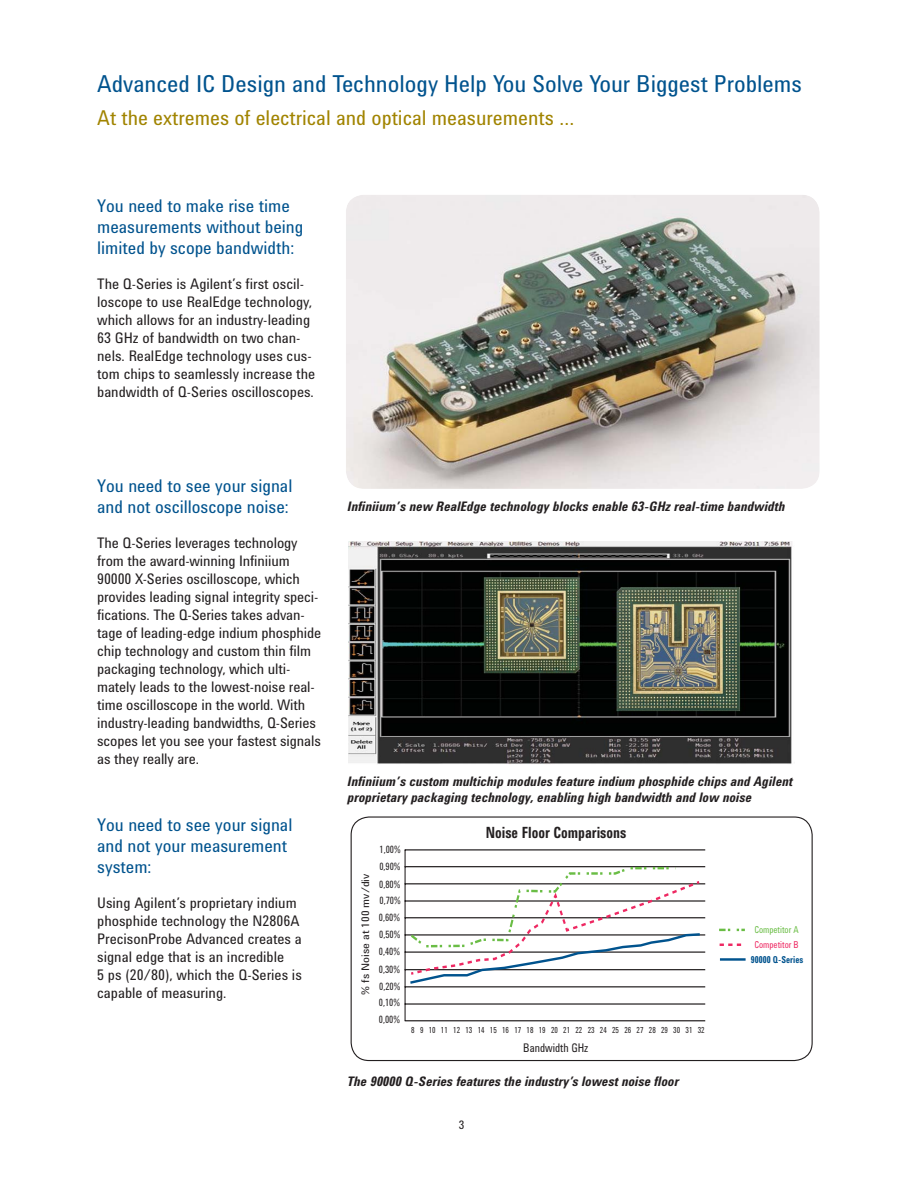
<style>
.page{position:relative;width:918px;height:1188px;background:#fff}
.page>*{position:absolute;margin:0;border:0;box-sizing:border-box;transform-origin:0 0}
.t1{font:24px "Agilent Condensed CFF";color:#00538e}
.t2{font:21px "Agilent Condensed CFF";color:#a18400}
.t3{font:18px/21px "Agilent Condensed CFF";color:#00538e}
.t4{font:700 15.9px "Agilent Condensed CFF";color:#231f20;scale:.88 1}
.t5{font:15px/18px "Agilent Condensed CFF";letter-spacing:-.005em;color:#231f20}
.t6{font:italic 700 13.5px/16.5px "Agilent Condensed CFF";color:#231f20}
.t7{font:12.3px "Agilent Condensed CFF";color:#231f20;scale:.88 1}
.t8{font:12px "Agilent Condensed CFF";color:#231f20}
.t9{font:10.65px "Agilent Condensed CFF";color:#231f20;scale:1.14 1}
.t10{font:10.35px/17px "Agilent Condensed CFF";color:#231f20;text-align:justify;scale:.88 1}
.t11{font:700 9.75px "Agilent Condensed CFF";color:#00538e;scale:.88 1}
.t12{font:9.75px "Agilent Condensed CFF";color:#6abd45;scale:.88 1}
.t13{font:9.75px "Agilent Condensed CFF";color:#ee2862;scale:.88 1}
.t14{font:8.55px "Agilent Condensed CFF";color:#231f20;scale:.88 1}
</style>
<div class="page">
<hr style="left:405px;top:849px;width:300px;height:1px;background:#231f20">
<hr style="left:405px;top:866px;width:300px;height:1px;background:#231f20">
<hr style="left:405px;top:883px;width:300px;height:1px;background:#231f20">
<hr style="left:405px;top:900px;width:300px;height:2px;background:#231f20">
<hr style="left:405px;top:1020px;width:300px;height:1px;background:#231f20">
<hr style="left:405px;top:1003px;width:300px;height:2px;background:#231f20">
<hr style="left:405px;top:986px;width:300px;height:1px;background:#231f20">
<hr style="left:405px;top:969px;width:300px;height:1px;background:#231f20">
<hr style="left:405px;top:917px;width:300px;height:1px;background:#231f20">
<hr style="left:405px;top:934px;width:300px;height:2px;background:#231f20">
<hr style="left:405px;top:952px;width:300px;height:1px;background:#231f20">
<hr style="left:404px;top:850px;width:2px;height:171px;background:#231f20">
<svg style="left:719px;top:929px;width:26px;height:2px"></svg>
<svg style="left:408px;top:866px;width:294px;height:118px"></svg>
<hr style="left:720px;top:958px;width:26px;height:3px;background:#00538e">
<svg style="left:720px;top:944px;width:22px;height:2px"></svg>
<div style="left:351px;top:816px;width:462px;height:245px;border:1px solid #231f20;border-radius:18px"></div>
<img style="left:346px;top:195px;width:474px;height:294px;border-radius:18px">
<img style="left:348px;top:542px;width:444px;height:222px">
<h1 class="t1" style="left:97px;top:75px;width:706px">Advanced IC Design and Technology Help You Solve Your Biggest Problems</h1>
<h2 class="t2" style="left:97px;top:110px;width:479px">At the extremes of electrical and optical measurements …</h2>
<p class="t3" style="left:97px;top:198px;width:208px">You need to make rise time measurements without being limited by scope bandwidth:</p>
<p class="t5" style="left:97px;top:277px;width:220px">The Q-Series is Agilent’s first oscil&shy;loscope to use RealEdge technology, which allows for an industry-leading 63 GHz of bandwidth on two chan&shy;nels. RealEdge technology uses cus&shy;tom chips to seamlessly increase the bandwidth of Q-Series oscilloscopes.</p>
<p class="t3" style="left:97px;top:477px;width:197px">You need to see your signal and not oscilloscope noise:</p>
<p class="t5" style="left:97px;top:536px;width:226px">The Q-Series leverages technology from the award-winning Infiniium 90000 X-Series oscilloscope, which provides leading signal integrity speci&shy;fications. The Q-Series takes advan&shy;tage of leading-edge indium phosphide chip technology and custom thin film packaging technology, which ulti&shy;mately leads to the lowest-noise real&shy;time oscilloscope in the world. With industry-leading bandwidths, Q-Series scopes let you see your fastest signals as they really are.</p>
<p class="t3" style="left:97px;top:816px;width:197px">You need to see your signal and not your measurement system:</p>
<p class="t5" style="left:97px;top:895px;width:206px">Using Agilent’s proprietary indium phosphide technology the N2806A<br>PrecisonProbe Advanced creates a signal edge that is an incredible<br>5 ps (20/80), which the Q-Series is capable of measuring.</p>
<p class="t6" style="left:347px;top:500px;width:439px">Infiniium’s new RealEdge technology blocks enable 63-GHz real-time bandwidth</p>
<p class="t6" style="left:347px;top:774px;width:447px">Infiniium’s custom multichip modules feature indium phosphide chips and Agilent proprietary packaging technology, enabling high bandwidth and low noise</p>
<p class="t9" style="left:361px;top:995px;width:108px;rotate:-90deg">% fs Noise at 100 mv/div</p>
<p class="t10" style="left:379px;top:842px;width:26px">1,00% 0,90% 0,80%</p>
<p class="t10" style="left:379px;top:893px;width:26px">0,70% 0,60% 0,50% 0,40% 0,30% 0,20% 0,10% 0,00%</p>
<p class="t4" style="left:486px;top:827px;width:161px">Noise Floor Comparisons</p>
<p class="t14" style="left:411px;top:1027px;width:5px">8</p>
<p class="t14" style="left:453px;top:1027px;width:9px">12</p>
<p class="t14" style="left:420px;top:1027px;width:5px">9</p>
<p class="t14" style="left:465px;top:1027px;width:273px">13 14 15 16 17 18 19 20 21 22 23 24 25 26 27 28 29 30 31 32</p>
<p class="t14" style="left:429px;top:1027px;width:23px">10 11</p>
<p class="t7" style="left:523px;top:1043px;width:76px">Bandwidth GHz</p>
<p class="t6" style="left:347px;top:1074px;width:333px">The 90000 Q-Series features the industry’s lowest noise floor</p>
<p class="t8" style="left:459px;top:1120px;width:7px">3</p>
<p class="t12" style="left:754px;top:926px;width:52px">Competitor A</p>
<p class="t13" style="left:754px;top:941px;width:52px">Competitor B</p>
<p class="t11" style="left:751px;top:956px;width:61px">90000 Q-Series</p>
</div>
